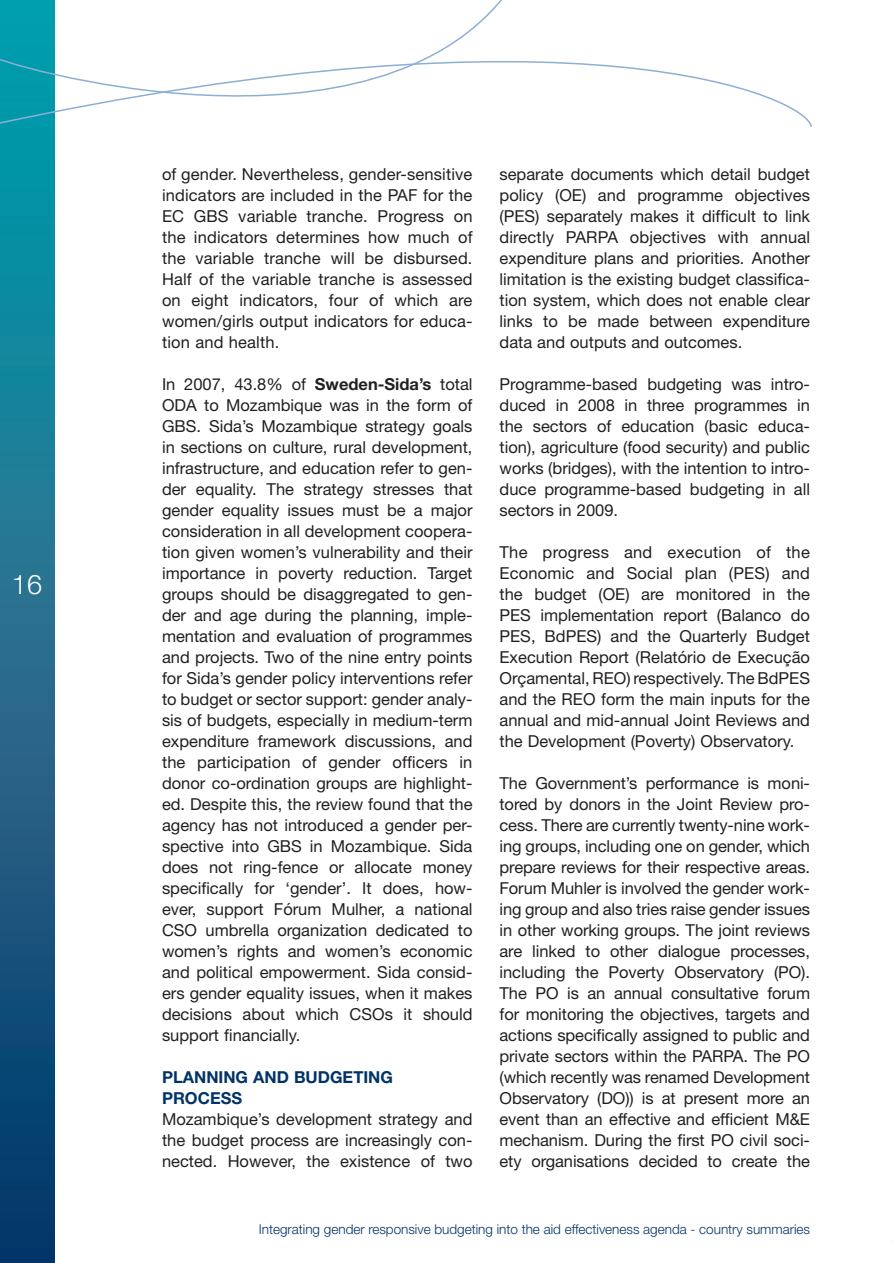
<style>
.page{position:relative;width:893px;height:1263px;background:#fff}
.page>*{position:absolute;margin:0;border:0;box-sizing:border-box;transform-origin:0 0}
.t1{font:300 27px "Helvetica Neue";color:#fff}
.t2{font:16.5px/21px "Helvetica Neue";color:#231f20;text-align:justify}
.t3{font:700 16.5px/21px "Helvetica Neue";color:#003367}
.t4{font:300 13.5px "Helvetica Neue";color:#003367}
.s1{font-weight:700}
</style>
<div class="page">
<svg style="left:0;top:175px;width:54px;height:1088px;background:#176688"></svg>
<svg style="left:514px;top:61px;width:298px;height:66px"></svg>
<svg style="left:0;top:0;width:514px;height:175px"></svg>
<h1 class="t1" style="left:12px;top:568px;width:32px">16</h1>
<p class="t2" style="left:162px;top:163px;width:312px">of gender. Nevertheless, gender-sensitive indicators are included in the PAF for the EC GBS variable tranche. Progress on the indicators determines how much of the variable tranche will be disbursed.<br>Half of the variable tranche is assessed on eight indicators, four of which are women/girls output indicators for educa&shy;tion and health.</p>
<p class="t2" style="left:162px;top:373px;width:312px">In 2007, 43.8% of <span class="s1">Sweden-Sida’s</span> total ODA to Mozambique was in the form of GBS. Sida’s Mozambique strategy goals in sections on culture, rural development, infrastructure, and education refer to gen&shy;der equality. The strategy stresses that gender equality issues must be a major consideration in all development coopera&shy;tion given women’s vulnerability and their importance in poverty reduction. Target groups should be disaggregated to gen&shy;der and age during the planning, imple&shy;mentation and evaluation of programmes and projects. Two of the nine entry points for Sida’s gender policy interventions refer to budget or sector support: gender analy&shy;sis of budgets, especially in medium-term expenditure framework discussions, and the participation of gender officers in donor co-ordination groups are highlight&shy;ed. Despite this, the review found that the agency has not introduced a gender per&shy;spective into GBS in Mozambique. Sida does not ring-fence or allocate money specifically for ‘gender’. It does, how&shy;ever, support Fórum Mulher, a national CSO umbrella organization dedicated to women’s rights and women’s economic and political empowerment. Sida consid&shy;ers gender equality issues, when it makes decisions about which CSOs it should support financially.</p>
<p class="t3" style="left:162px;top:1066px;width:232px">PLANNING AND BUDGETING<br>PROCESS</p>
<p class="t2" style="left:162px;top:1108px;width:312px">Mozambique’s development strategy and the budget process are increasingly con&shy;nected. However, the existence of two</p>
<p class="t2" style="left:500px;top:163px;width:312px">separate documents which detail budget policy (OE) and programme objectives (PES) separately makes it difficult to link directly PARPA objectives with annual expenditure plans and priorities. Another limitation is the existing budget classifica&shy;tion system, which does not enable clear links to be made between expenditure data and outputs and outcomes.</p>
<p class="t2" style="left:500px;top:373px;width:312px">Programme-based budgeting was intro&shy;duced in 2008 in three programmes in the sectors of education (basic educa&shy;tion), agriculture (food security) and public works (bridges), with the intention to intro&shy;duce programme-based budgeting in all sectors in 2009.</p>
<p class="t2" style="left:500px;top:541px;width:312px">The progress and execution of the Economic and Social plan (PES) and the budget (OE) are monitored in the PES implementation report (Balanco do PES, BdPES) and the Quarterly Budget Execution Report (Relatório de Execução Orçamental, REO) respectively. The BdPES and the REO form the main inputs for the annual and mid-annual Joint Reviews and the Development (Poverty) Observatory.</p>
<p class="t2" style="left:500px;top:772px;width:312px">The Government’s performance is moni&shy;tored by donors in the Joint Review pro&shy;cess. There are currently twenty-nine work&shy;ing groups, including one on gender, which prepare reviews for their respective areas.<br>Forum Muhler is involved the gender work&shy;ing group and also tries raise gender issues in other working groups. The joint reviews are linked to other dialogue processes, including the Poverty Observatory (PO).<br>The PO is an annual consultative forum for monitoring the objectives, targets and actions specifically assigned to public and private sectors within the PARPA. The PO (which recently was renamed Development Observatory (DO)) is at present more an event than an effective and efficient M&amp;E mechanism. During the first PO civil soci&shy;ety organisations decided to create the</p>
<p class="t4" style="left:259px;top:1221px;width:553px">Integrating gender responsive budgeting into the aid effectiveness agenda - country summaries</p>
</div>
